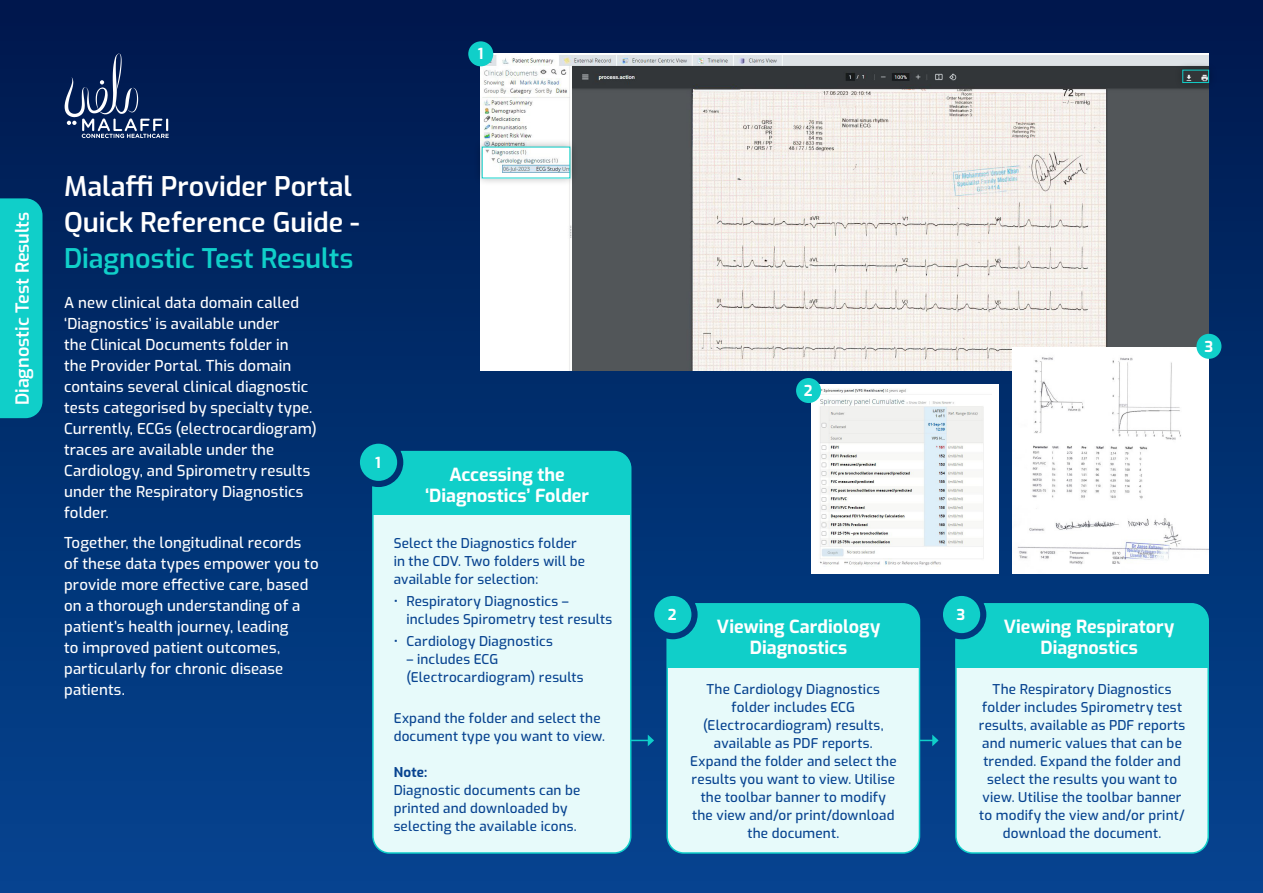
<style>
.page{position:relative;width:1263px;height:893px;background:#fff}
.page>*{position:absolute;margin:0;border:0;box-sizing:border-box;transform-origin:0 0}
.t1{font:600 27px/36px "Exo";color:#fff}
.t2{font:600 27px "Exo";letter-spacing:-.005em;color:#10cfc9}
.t3{font:700 18px/21.6px "Exo";color:#fff;text-align:center}
.t4{font:600 18px "Exo";color:#fff}
.t5{font:500 15px/21px "Exo";letter-spacing:.01em;color:#fff}
.t6{font:700 15px "Exo";color:#fff}
.t7{font:500 13.5px/18px "Exo";letter-spacing:.015em;color:#074390}
.t8{font:700 13.5px "Exo";color:#074390}
</style>
<div class="page">
<div style="left:0;top:0;width:1263px;height:893px;background:linear-gradient(to bottom,#00194d,#044591)"></div>
<div style="left:0;top:198px;width:43px;height:220px;background:#10cfc9"></div>
<svg style="left:65px;top:54px;width:104px;height:84px;background:#253d6c"></svg>
<hr style="left:617px;top:740px;width:31px;height:1px;background:#10cfc9">
<svg style="left:648px;top:735px;width:6px;height:11px"></svg>
<hr style="left:902px;top:740px;width:31px;height:1px;background:#10cfc9">
<svg style="left:932px;top:735px;width:6px;height:11px"></svg>
<svg style="left:371px;top:450px;width:261px;height:404px;background:#c1f0f0"></svg>
<div style="left:360px;top:444px;width:37px;height:37px;background:#10cfc9;border-radius:50%"></div>
<svg style="left:666px;top:602px;width:255px;height:252px;background:#aeecec"></svg>
<div style="left:654px;top:596px;width:37px;height:37px;background:#10cfc9;border-radius:50%"></div>
<svg style="left:954px;top:602px;width:256px;height:252px;background:#abebea"></svg>
<div style="left:943px;top:596px;width:37px;height:37px;background:#10cfc9;border-radius:50%"></div>
<div style="left:811px;top:384px;width:187px;height:190px;background:#fff"></div>
<img style="left:818px;top:389px;width:166px;height:178px">
<div style="left:796px;top:378px;width:25px;height:25px;background:#10cfc9;border-radius:50%"></div>
<img style="left:481px;top:54px;width:728px;height:317px">
<div style="left:474px;top:138px;width:104px;height:49px;background:#000;opacity:.3"></div>
<img style="left:484px;top:149px;width:84px;height:27px">
<div style="left:1174px;top:61px;width:43px;height:30px;background:#000;opacity:.3"></div>
<img style="left:1184px;top:72px;width:23px;height:9px">
<div style="left:1182px;top:70px;width:27px;height:13px;border:1px solid #10cfc9"></div>
<div style="left:468px;top:41px;width:25px;height:25px;background:#10cfc9;border-radius:50%"></div>
<img style="left:1012px;top:348px;width:197px;height:226px">
<div style="left:1196px;top:334px;width:25px;height:25px;background:#10cfc9;border-radius:50%"></div>
<p class="t6" style="left:478px;top:43px;width:7px">1</p>
<h2 class="t4" style="left:9px;top:405px;width:195px;rotate:-90deg">Diagnostic Test Results</h2>
<h1 class="t1" style="left:64px;top:167px;width:297px">Malaffi Provider Portal<br>Quick Reference Guide -</h1>
<h1 class="t2" style="left:64px;top:238px;width:291px">Diagnostic Test Results</h1>
<p class="t5" style="left:64px;top:291px;width:254px">A new clinical data domain called ‘Diagnostics’ is available under<br>the Clinical Documents folder in<br>the Provider Portal. This domain contains several clinical diagnostic tests categorised by specialty type.<br>Currently, ECGs (electrocardiogram) traces are available under the<br>Cardiology, and Spirometry results under the Respiratory Diagnostics folder.</p>
<p class="t5" style="left:64px;top:531px;width:256px">Together, the longitudinal records of these data types empower you to provide more effective care, based on a thorough understanding of a patient’s health journey, leading<br>to improved patient outcomes, particularly for chronic disease patients.</p>
<p class="t6" style="left:375px;top:452px;width:7px">1</p>
<h2 class="t3" style="left:425px;top:462px;width:166px">Accessing the ‘Diagnostics’ Folder</h2>
<p class="t7" style="left:394px;top:533px;width:193px">Select the Diagnostics folder in the CDV. Two folders will be available for selection:</p>
<p class="t7" style="left:406px;top:591px;width:207px;text-indent:-13px">• Respiratory Diagnostics – includes Spirometry test results</p>
<p class="t7" style="left:394px;top:632px;width:161px">• Cardiology Diagnostics</p>
<p class="t7" style="left:406px;top:650px;width:179px">– includes ECG (Electrocardiogram) results</p>
<p class="t7" style="left:394px;top:708px;width:213px">Expand the folder and select the document type you want to view.</p>
<p class="t8" style="left:394px;top:762px;width:35px">Note:</p>
<p class="t7" style="left:394px;top:780px;width:188px">Diagnostic documents can be printed and downloaded by selecting the available icons.</p>
<p class="t6" style="left:804px;top:380px;width:10px">2</p>
<p class="t6" style="left:668px;top:604px;width:10px">2</p>
<h2 class="t3" style="left:717px;top:614px;width:165px">Viewing Cardiology<br>Diagnostics</h2>
<p class="t7" style="left:690px;top:679px;width:208px;text-align:center">The Cardiology Diagnostics folder includes ECG (Electrocardiogram) results, available as PDF reports.<br>Expand the folder and select the results you want to view. Utilise the toolbar banner to modify the view and/or print/download the document.</p>
<p class="t6" style="left:1204px;top:336px;width:10px">3</p>
<p class="t6" style="left:957px;top:604px;width:10px">3</p>
<h2 class="t3" style="left:1004px;top:614px;width:172px">Viewing Respiratory<br>Diagnostics</h2>
<p class="t7" style="left:979px;top:679px;width:208px;text-align:center">The Respiratory Diagnostics folder includes Spirometry test results, available as PDF reports and numeric values that can be trended. Expand the folder and select the results you want to view. Utilise the toolbar banner to modify the view and/or print/ download the document.</p>
</div>
